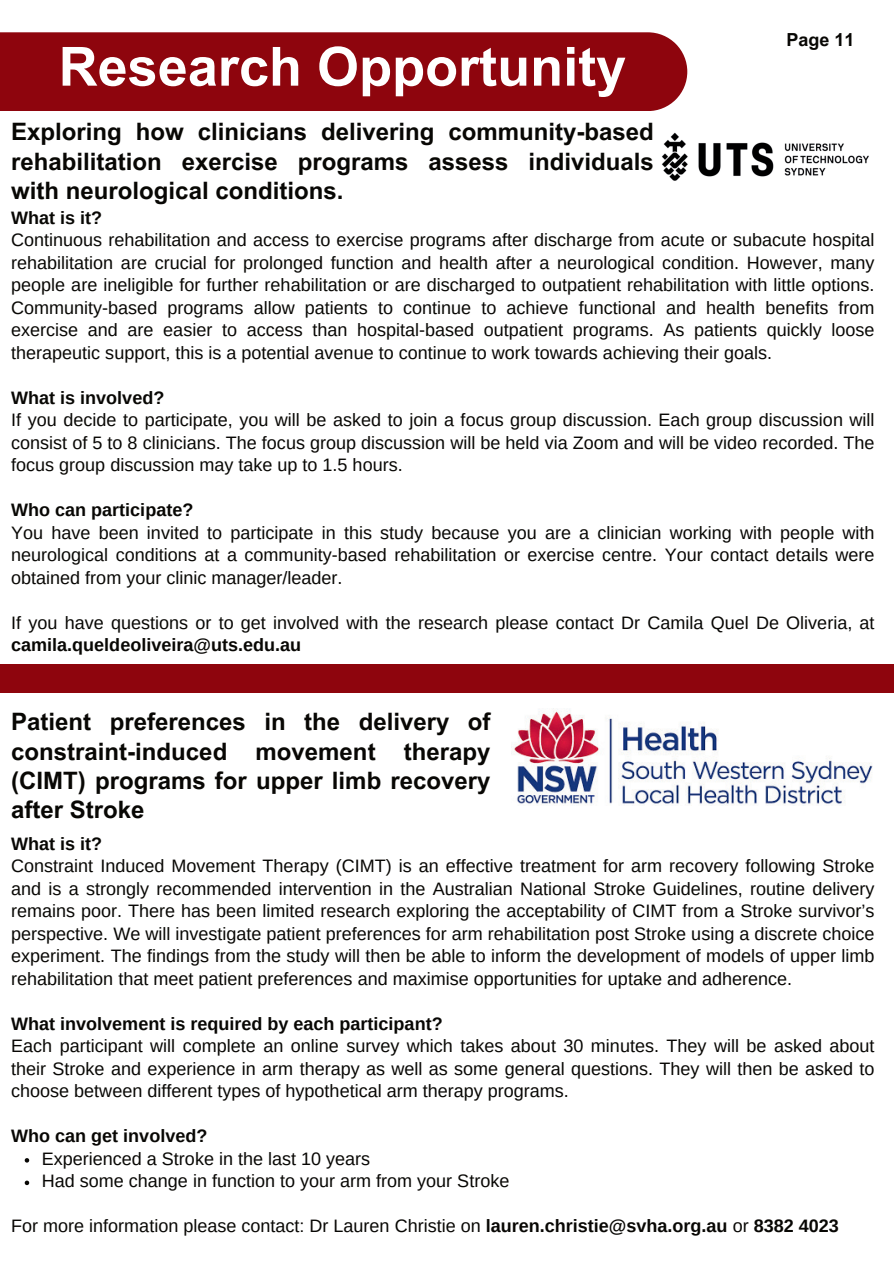
<style>
.page{position:relative;width:894px;height:1264px;background:#fff}
.page>*{position:absolute;margin:0;border:0;box-sizing:border-box;transform-origin:0 0}
.t1{font:700 54px "Arial MT Pro";color:#fff}
.t2{font:700 24px/29.2px "Arial MT Pro";color:#080704;text-align:justify}
.t3{font:18px/22.5px "Arimo";color:#080704;text-align:justify}
.t4{font:700 18px "Arimo";color:#080704}
.t5{font:700 18px "Arial MT Pro";color:#080704}
.s1{font-weight:700}
</style>
<div class="page">
<div style="left:0;top:32px;width:687px;height:79px;background:#8e050d"></div>
<div style="left:0;top:664px;width:893px;height:29px;background:#8e050d"></div>
<img style="left:511px;top:708px;width:362px;height:97px">
<img style="left:662px;top:132px;width:207px;height:49px">
<svg style="left:25px;top:1158px;width:4px;height:4px"></svg>
<svg style="left:25px;top:1180px;width:4px;height:5px"></svg>
<h1 class="t1" style="left:59px;top:35px;width:569px">Research Opportunity</h1>
<h2 class="t2" style="left:11px;top:118px;width:644px">Exploring how clinicians delivering community-based rehabilitation exercise programs assess individuals with neurological conditions.</h2>
<p class="t5" style="left:786px;top:29px;width:69px">Page 11</p>
<p class="t4" style="left:11px;top:205px;width:93px">What is it?</p>
<p class="t3" style="left:11px;top:229px;width:864px">Continuous rehabilitation and access to exercise programs after discharge from acute or subacute hospital rehabilitation are crucial for prolonged function and health after a neurological condition. However, many people are ineligible for further rehabilitation or are discharged to outpatient rehabilitation with little options.<br>Community-based programs allow patients to continue to achieve functional and health benefits from exercise and are easier to access than hospital-based outpatient programs. As patients quickly loose therapeutic support, this is a potential avenue to continue to work towards achieving their goals.</p>
<p class="t4" style="left:11px;top:385px;width:155px">What is involved?</p>
<p class="t3" style="left:11px;top:409px;width:864px">If you decide to participate, you will be asked to join a focus group discussion. Each group discussion will consist of 5 to 8 clinicians. The focus group discussion will be held via Zoom and will be video recorded. The focus group discussion may take up to 1.5 hours.</p>
<p class="t4" style="left:11px;top:497px;width:184px">Who can participate?</p>
<p class="t3" style="left:11px;top:521px;width:864px">You have been invited to participate in this study because you are a clinician working with people with neurological conditions at a community-based rehabilitation or exercise centre. Your contact details were obtained from your clinic manager/leader.</p>
<p class="t3" style="left:11px;top:611px;width:864px">If you have questions or to get involved with the research please contact Dr Camila Quel De Oliveria, at</p>
<p class="t4" style="left:11px;top:632px;width:291px">camila.queldeoliveira@uts.edu.au</p>
<h2 class="t2" style="left:11px;top:708px;width:481px">Patient preferences in the delivery of constraint-induced movement therapy (CIMT) programs for upper limb recovery after Stroke</h2>
<p class="t4" style="left:11px;top:831px;width:93px">What is it?</p>
<p class="t3" style="left:11px;top:854px;width:864px">Constraint Induced Movement Therapy (CIMT) is an effective treatment for arm recovery following Stroke and is a strongly recommended intervention in the Australian National Stroke Guidelines, routine delivery remains poor. There has been limited research exploring the acceptability of CIMT from a Stroke survivor’s perspective. We will investigate patient preferences for arm rehabilitation post Stroke using a discrete choice experiment. The findings from the study will then be able to inform the development of models of upper limb rehabilitation that meet patient preferences and maximise opportunities for uptake and adherence.</p>
<p class="t4" style="left:11px;top:1011px;width:433px">What involvement is required by each participant?</p>
<p class="t3" style="left:11px;top:1034px;width:864px">Each participant will complete an online survey which takes about 30 minutes. They will be asked about their Stroke and experience in arm therapy as well as some general questions. They will then be asked to choose between different types of hypothetical arm therapy programs.</p>
<p class="t4" style="left:11px;top:1123px;width:198px">Who can get involved?</p>
<p class="t3" style="left:42px;top:1147px;width:469px">Experienced a Stroke in the last 10 years<br>Had some change in function to your arm from your Stroke</p>
<p class="t3" style="left:11px;top:1214px;width:828px">For more information please contact: Dr Lauren Christie on <span class="s1">lauren.christie@svha.org.au</span> or <span class="s1">8382 4023</span></p>
</div>
